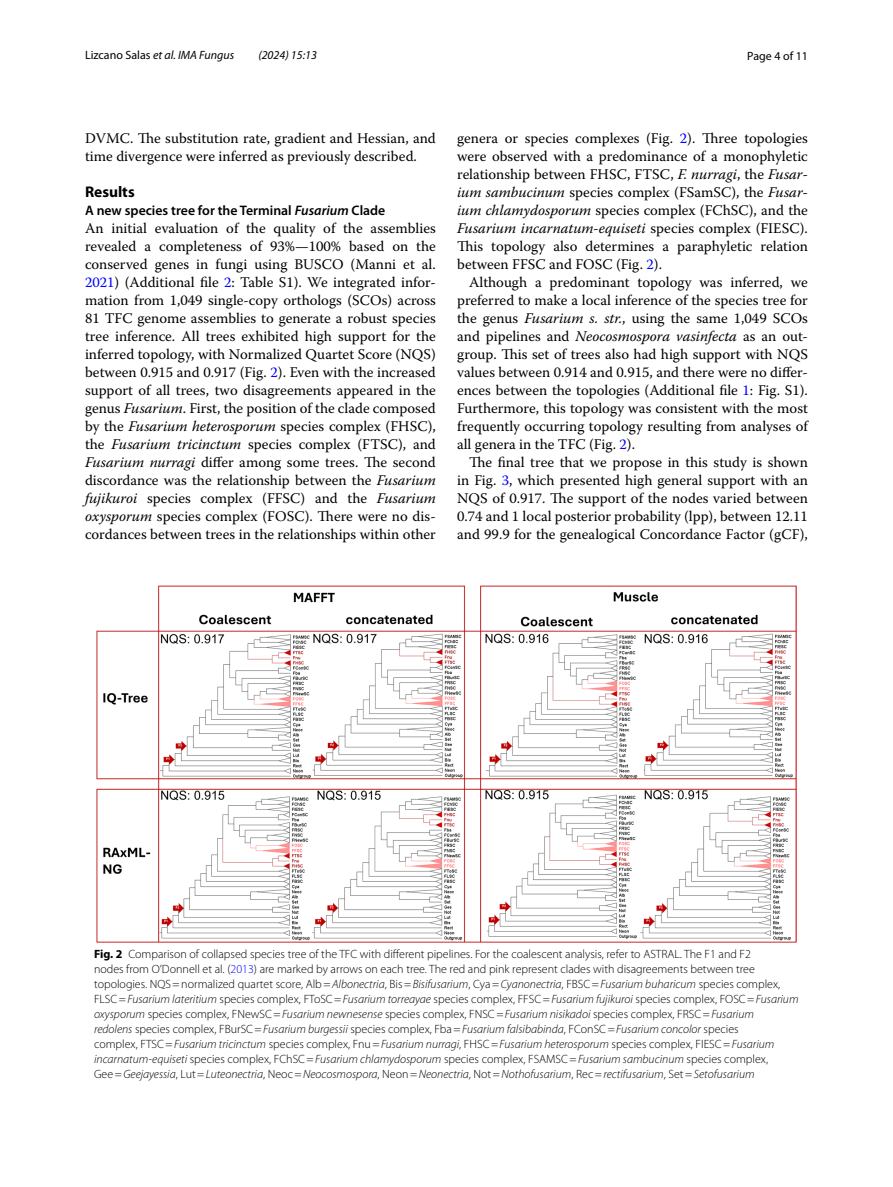
<style>
.page{position:relative;width:893px;height:1187px;background:#fff}
.page>*{position:absolute;margin:0;border:0;box-sizing:border-box;transform-origin:0 0}
.t1{font:700 15.45px "Myriad Pro";color:#000}
.t2{font:14.7px/18px "Warnock Pro";color:#000;text-align:justify}
.t3{font:600 13.8px "Myriad Pro";color:#000}
.t4{font:300 12px/15px "Myriad Pro";color:#000}
.t5{font:italic 12px "Myriad Pro";color:#000}
.t6{font:12px "Myriad Pro";color:#000}
.s1{font-style:normal}
.s2{font-style:italic}
.s3{color:#00f}
.s4{font-weight:700}
</style>
<div class="page">
<img style="left:96px;top:585px;width:701px;height:357px">
<p class="t5" style="left:85px;top:48px;width:151px"><span class="s1">Lizcano Salas</span> et al. IMA Fungus</p>
<p class="t5" style="left:258px;top:48px;width:60px">(2024) 15:13</p>
<p class="t6" style="left:747px;top:48px;width:62px">Page 4 of 11</p>
<p class="t2" style="left:85px;top:128px;width:352px">DVMC. The substitution rate, gradient and Hessian, and time divergence were inferred as previously described.</p>
<p class="t1" style="left:85px;top:181px;width:51px">Results</p>
<p class="t3" style="left:85px;top:201px;width:302px">A new species tree for the Terminal <span class="s2">Fusarium</span> Clade</p>
<p class="t2" style="left:85px;top:218px;width:352px">An initial evaluation of the quality of the assemblies revealed a completeness of 93%—100% based on the conserved genes in fungi using BUSCO (Manni et al.<br><span class="s3">2021</span>) (Additional file <span class="s3">2</span>: Table S1). We integrated infor&shy;mation from 1,049 single-copy orthologs (SCOs) across 81 TFC genome assemblies to generate a robust species tree inference. All trees exhibited high support for the inferred topology, with Normalized Quartet Score (NQS) between 0.915 and 0.917 (Fig. <span class="s3">2</span>). Even with the increased support of all trees, two disagreements appeared in the genus <span class="s2">Fusarium</span>. First, the position of the clade composed by the <span class="s2">Fusarium heterosporum</span> species complex (FHSC), the <span class="s2">Fusarium tricinctum</span> species complex (FTSC), and <span class="s2">Fusarium nurragi</span> differ among some trees. The second discordance was the relationship between the <span class="s2">Fusarium fujikuroi</span> species complex (FFSC) and the <span class="s2">Fusarium oxysporum</span> species complex (FOSC). There were no dis&shy;cordances between trees in the relationships within other</p>
<p class="t2" style="left:457px;top:128px;width:352px">genera or species complexes (Fig. <span class="s3">2</span>). Three topologies were observed with a predominance of a monophyletic relationship between FHSC, FTSC, <span class="s2">F. nurragi</span>, the <span class="s2">Fusar&shy;ium sambucinum</span> species complex (FSamSC), the <span class="s2">Fusar&shy;ium chlamydosporum</span> species complex (FChSC), and the <span class="s2">Fusarium incarnatum-equiseti</span> species complex (FIESC).<br>This topology also determines a paraphyletic relation between FFSC and FOSC (Fig. <span class="s3">2</span>).</p>
<p class="t2" style="left:457px;top:272px;width:352px;text-indent:12px">Although a predominant topology was inferred, we preferred to make a local inference of the species tree for the genus <span class="s2">Fusarium s. str.</span>, using the same 1,049 SCOs and pipelines and <span class="s2">Neocosmospora vasinfecta</span> as an out&shy;group. This set of trees also had high support with NQS values between 0.914 and 0.915, and there were no differ&shy;ences between the topologies (Additional file <span class="s3">1</span>: Fig. S1).<br>Furthermore, this topology was consistent with the most frequently occurring topology resulting from analyses of all genera in the TFC (Fig. <span class="s3">2</span>).</p>
<p class="t2" style="left:457px;top:452px;width:352px;text-indent:12px">The final tree that we propose in this study is shown in Fig. <span class="s3">3</span>, which presented high general support with an NQS of 0.917. The support of the nodes varied between 0.74 and 1 local posterior probability (lpp), between 12.11 and 99.9 for the genealogical Concordance Factor (gCF),</p>
<p class="t4" style="left:94px;top:946px;width:706px"><span class="s4">Fig. 2</span> Comparison of collapsed species tree of the TFC with different pipelines. For the coalescent analysis, refer to ASTRAL. The F1 and F2<br>nodes from O’Donnell et al. (<span class="s3">2013</span>) are marked by arrows on each tree. The red and pink represent clades with disagreements between tree topologies. NQS=normalized quartet score, Alb=<span class="s2">Albonectria</span>, Bis=<span class="s2">Bisifusarium</span>, Cya=<span class="s2">Cyanonectria</span>, FBSC=<span class="s2">Fusarium buharicum</span> species complex, FLSC=<span class="s2">Fusarium lateritium</span> species complex, FToSC=<span class="s2">Fusarium torreayae</span> species complex, FFSC=<span class="s2">Fusarium fujikuroi</span> species complex, FOSC=<span class="s2">Fusarium oxysporum</span> species complex, FNewSC=<span class="s2">Fusarium newnesense</span> species complex, FNSC=<span class="s2">Fusarium nisikadoi</span> species complex, FRSC=<span class="s2">Fusarium<br>redolens</span> species complex, FBurSC=<span class="s2">Fusarium burgessii</span> species complex, Fba=<span class="s2">Fusarium falsibabinda</span>, FConSC=<span class="s2">Fusarium concolor</span> species<br>complex, FTSC=<span class="s2">Fusarium tricinctum</span> species complex, Fnu=<span class="s2">Fusarium nurragi</span>, FHSC=<span class="s2">Fusarium heterosporum</span> species complex, FIESC=<span class="s2">Fusarium incarnatum-equiseti</span> species complex, FChSC=<span class="s2">Fusarium chlamydosporum</span> species complex, FSAMSC=<span class="s2">Fusarium sambucinum</span> species complex, Gee=<span class="s2">Geejayessia</span>, Lut=<span class="s2">Luteonectria</span>, Neoc=<span class="s2">Neocosmospora</span>, Neon=<span class="s2">Neonectria</span>, Not=<span class="s2">Nothofusarium</span>, Rec=<span class="s2">rectifusarium</span>, Set=<span class="s2">Setofusarium</span></p>
</div>
